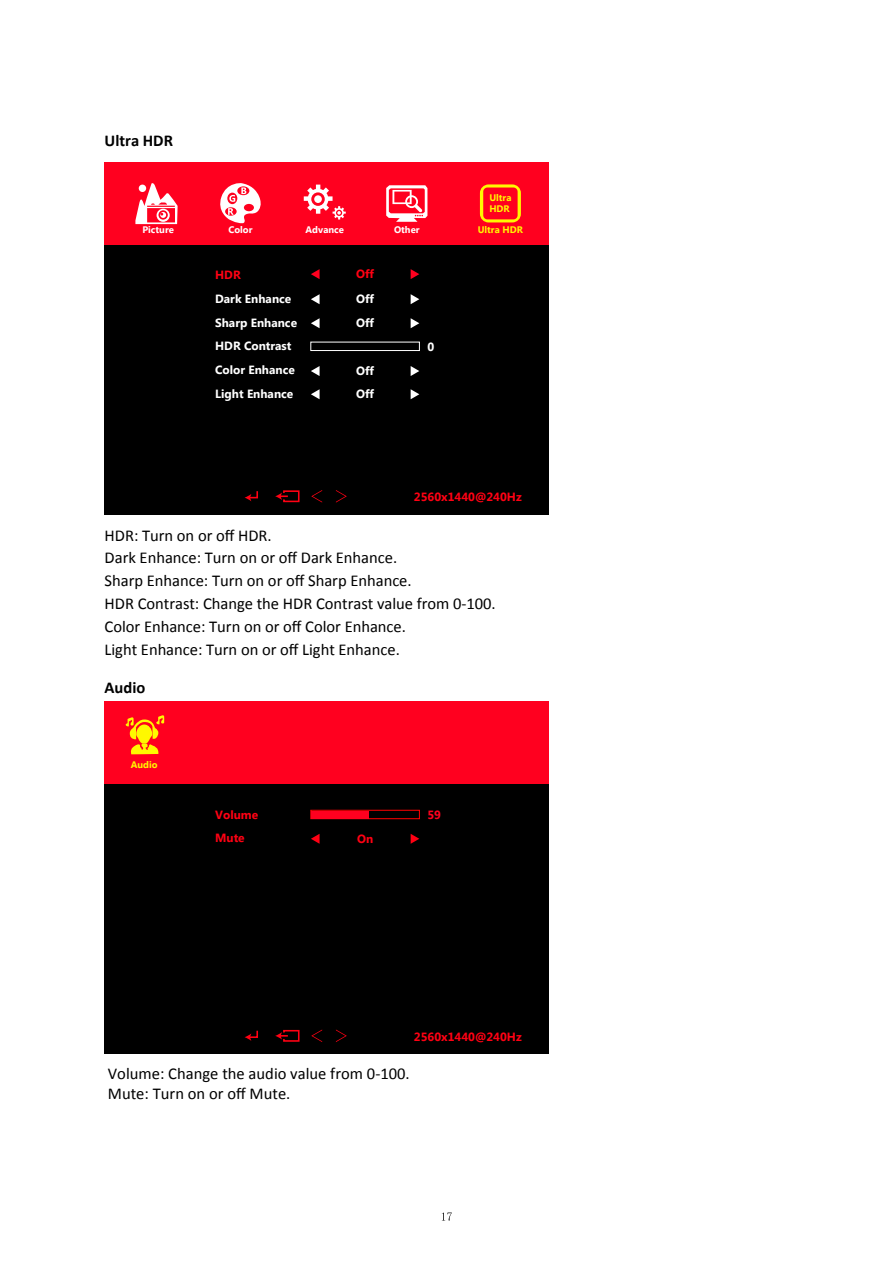
<style>
.page{position:relative;width:893px;height:1263px;background:#fff}
.page>*{position:absolute;margin:0;border:0;box-sizing:border-box;transform-origin:0 0}
.t1{font:16.5px/22.8px "Calibri";color:#000}
.t2{font:700 16.5px "Calibri";color:#000}
.t3{font:700 11.85px/23.7px "Lao UI";color:#fff}
.t4{font:700 11.85px/23.7px "Lao UI";color:#ff0013}
.t5{font:700 11.85px "Lao UI";color:#ff001f}
.t6{font:700 9.45px "Lao UI";color:#fff}
.t7{font:700 9.45px/11.4px "Lao UI";color:#fff800}
</style>
<div class="page">
<svg style="left:442px;top:1212px;width:10px;height:8px"></svg>
<div style="left:105px;top:244px;width:444px;height:270px;background:#000"></div>
<div style="left:310px;top:342px;width:110px;height:9px;border:1px solid #fff"></div>
<svg style="left:245px;top:491px;width:13px;height:10px"></svg>
<svg style="left:275px;top:490px;width:25px;height:13px"></svg>
<svg style="left:311px;top:490px;width:11px;height:13px"></svg>
<svg style="left:336px;top:490px;width:11px;height:13px"></svg>
<svg style="left:311px;top:269px;width:9px;height:10px"></svg>
<svg style="left:411px;top:269px;width:8px;height:10px"></svg>
<svg style="left:311px;top:294px;width:9px;height:10px"></svg>
<svg style="left:411px;top:294px;width:8px;height:10px"></svg>
<svg style="left:311px;top:318px;width:9px;height:10px"></svg>
<svg style="left:411px;top:318px;width:8px;height:10px"></svg>
<svg style="left:311px;top:366px;width:9px;height:10px"></svg>
<svg style="left:411px;top:366px;width:8px;height:10px"></svg>
<svg style="left:311px;top:389px;width:9px;height:10px"></svg>
<svg style="left:411px;top:389px;width:8px;height:10px"></svg>
<div style="left:105px;top:162px;width:444px;height:82px;background:#ff001f"></div>
<svg style="left:135px;top:183px;width:43px;height:41px"></svg>
<svg style="left:304px;top:185px;width:42px;height:35px"></svg>
<svg style="left:220px;top:183px;width:41px;height:40px"></svg>
<svg style="left:386px;top:185px;width:41px;height:37px"></svg>
<svg style="left:480px;top:184px;width:41px;height:38px"></svg>
<div style="left:105px;top:784px;width:444px;height:270px;background:#000"></div>
<div style="left:105px;top:701px;width:444px;height:83px;background:#ff001f"></div>
<div style="left:310px;top:810px;width:110px;height:9px;border:1px solid #f00"></div>
<svg style="left:245px;top:1030px;width:13px;height:11px"></svg>
<svg style="left:275px;top:1029px;width:25px;height:13px"></svg>
<svg style="left:311px;top:1029px;width:11px;height:13px"></svg>
<svg style="left:336px;top:1029px;width:11px;height:13px"></svg>
<svg style="left:311px;top:834px;width:9px;height:10px"></svg>
<svg style="left:411px;top:834px;width:8px;height:10px"></svg>
<svg style="left:125px;top:715px;width:39px;height:39px"></svg>
<div style="left:312px;top:811px;width:57px;height:7px;background:#ff001f"></div>
<p class="t2" style="left:105px;top:130px;width:70px">Ultra HDR</p>
<p class="t7" style="left:489px;top:191px;width:24px">Ultra<br>HDR</p>
<p class="t6" style="left:142px;top:223px;width:33px">Picture</p>
<p class="t6" style="left:228px;top:223px;width:26px">Color</p>
<p class="t6" style="left:306px;top:223px;width:40px">Advance</p>
<p class="t6" style="left:394px;top:223px;width:27px">Other</p>
<p class="t7" style="left:478px;top:224px;width:47px">Ultra HDR</p>
<p class="t4" style="left:215px;top:263px;width:27px">HDR</p>
<p class="t3" style="left:215px;top:286px;width:83px">Dark Enhance<br>Sharp Enhance<br>HDR Contrast<br>Color Enhance<br>Light Enhance</p>
<p class="t4" style="left:356px;top:261px;width:20px">Off</p>
<p class="t3" style="left:356px;top:286px;width:20px">Off<br>Off</p>
<p class="t3" style="left:356px;top:359px;width:20px;line-height:23.2px">Off<br>Off</p>
<p class="t3" style="left:427px;top:334px;width:8px">0</p>
<p class="t4" style="left:414px;top:485px;width:109px">2560x1440@240Hz</p>
<p class="t1" style="left:105px;top:524px;width:393px">HDR: Turn on or off HDR.<br>Dark Enhance: Turn on or off Dark Enhance.<br>Sharp Enhance: Turn on or off Sharp Enhance.<br>HDR Contrast: Change the HDR Contrast value from 0-100.<br>Color Enhance: Turn on or off Color Enhance.<br>Light Enhance: Turn on or off Light Enhance.</p>
<p class="t2" style="left:105px;top:676px;width:42px">Audio</p>
<p class="t7" style="left:131px;top:759px;width:28px">Audio</p>
<p class="t4" style="left:215px;top:802px;width:45px">Volume<br>Mute</p>
<p class="t4" style="left:357px;top:826px;width:18px">On</p>
<p class="t5" style="left:427px;top:806px;width:15px">59</p>
<p class="t4" style="left:414px;top:1024px;width:109px">2560x1440@240Hz</p>
<p class="t1" style="left:108px;top:1063px;width:303px;line-height:19.8px">Volume: Change the audio value from 0-100.<br>Mute: Turn on or off Mute.</p>
</div>
